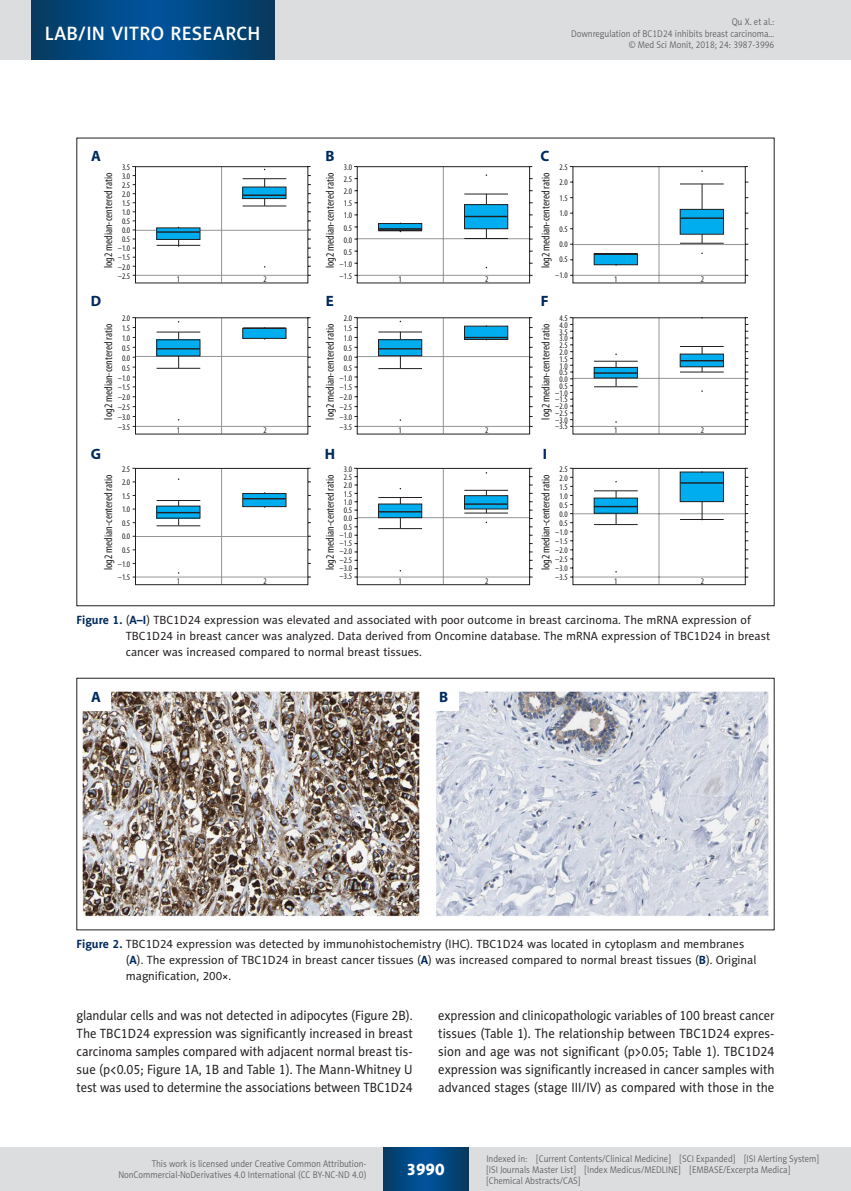
<style>
.page{position:relative;width:851px;height:1191px;background:#fff}
.page>*{position:absolute;margin:0;border:0;box-sizing:border-box;transform-origin:0 0}
.t1{font:19.5px "Naomi Sans EFN Medium";letter-spacing:.015em;color:#fff}
.t2{font:16.5px "Naomi Sans EFN Heavy";color:#fff}
.t3{font:700 15px "Myriad Pro";color:#00295c}
.MSM_Body{font:13.5px/18px "Naomi Sans EFN";letter-spacing:-.005em;color:#231f20;text-align:justify;scale:.93 1}
.MSM_Body-2{font:13.5px/18px "Naomi Sans EFN";letter-spacing:-.005em;color:#231f20;text-align:justify;scale:.94 1}
.MSM_Rycina_tytul{font:12px/15.8px "Naomi Sans EFN";color:#231f20}
.t4{font:condensed 11.4px "Myriad Pro";letter-spacing:-.005em;color:#231f20}
.t5{font:9.75px/11.2px "Naomi Sans EFN Light";color:#57585a;text-align:right;scale:.9 1}
.t6{font:condensed 8.55px/9px "Myriad Pro";color:#231f20;text-align:center}
.s1{font-weight:700;color:#00295c}
</style>
<div class="page">
<svg style="left:132px;top:166px;width:179px;height:118px"></svg>
<svg style="left:354px;top:166px;width:179px;height:118px"></svg>
<svg style="left:569px;top:166px;width:179px;height:118px"></svg>
<svg style="left:132px;top:317px;width:179px;height:118px"></svg>
<svg style="left:354px;top:317px;width:179px;height:118px"></svg>
<svg style="left:569px;top:317px;width:179px;height:118px"></svg>
<svg style="left:132px;top:467px;width:179px;height:118px"></svg>
<svg style="left:354px;top:467px;width:179px;height:118px"></svg>
<svg style="left:569px;top:467px;width:179px;height:118px"></svg>
<img style="left:82px;top:691px;width:687px;height:226px">
<div style="left:77px;top:678px;width:697px;height:252px;border:1px solid #231f20"></div>
<div style="left:81px;top:682px;width:30px;height:28px;background:#fff"></div>
<div style="left:429px;top:682px;width:29px;height:28px;background:#fff"></div>
<div style="left:0;top:1148px;width:850px;height:43px;background:#dcdddf"></div>
<svg style="left:383px;top:1147px;width:85px;height:43px;background:#02477e"></svg>
<div style="left:0;top:0;width:850px;height:60px;background:#dcdddf"></div>
<hr style="left:850px;top:0;width:1px;height:60px;background:#dcdddf">
<svg style="left:32px;top:0;width:242px;height:60px;background:#02477f"></svg>
<h1 class="t1" style="left:45px;top:22px;width:217px">LAB/IN VITRO RESEARCH</h1>
<p class="t5" style="left:571px;top:16px;width:227px">Qu X. et al.:<br>Downregulation of BC1D24 inhibits breast carcinoma… © Med Sci Monit, 2018; 24: 3987-3996</p>
<p class="t3" style="left:91px;top:147px;width:11px">A</p>
<p class="t3" style="left:325px;top:147px;width:11px">B</p>
<p class="t3" style="left:540px;top:147px;width:10px">C</p>
<p class="t4" style="left:102px;top:268px;width:97px;rotate:-90deg">log2 median-centered ratio</p>
<p class="t6" style="left:118px;top:163px;width:14px">3.5<br>3.0<br>2.5<br>2.0<br>1.5<br>1.0<br>0.5<br>0.0<br>0.5 –1.0 –1.5 –2.0 –2.5</p>
<p class="t6" style="left:177px;top:275px;width:5px">1</p>
<p class="t4" style="left:324px;top:268px;width:97px;rotate:-90deg">log2 median-centered ratio</p>
<p class="t6" style="left:339px;top:161px;width:14px;line-height:12.1px">3.0<br>2.5<br>2.0<br>1.5<br>1.0<br>0.5<br>0.0<br>0.5 –1.0 –1.5</p>
<p class="t6" style="left:263px;top:275px;width:5px">2</p>
<p class="t6" style="left:398px;top:275px;width:5px">1</p>
<p class="t4" style="left:539px;top:268px;width:97px;rotate:-90deg">log2 median-centered ratio</p>
<p class="t6" style="left:555px;top:160px;width:14px;line-height:15.5px">2.5<br>2.0<br>1.5<br>1.0<br>0.5<br>0.0<br>0.5 –1.0</p>
<p class="t6" style="left:485px;top:275px;width:5px">2</p>
<p class="t6" style="left:614px;top:275px;width:5px">1</p>
<p class="t6" style="left:700px;top:275px;width:5px">2</p>
<p class="t3" style="left:91px;top:291px;width:12px">D</p>
<p class="t3" style="left:326px;top:291px;width:10px">E</p>
<p class="t3" style="left:541px;top:291px;width:9px">F</p>
<p class="t4" style="left:102px;top:419px;width:97px;rotate:-90deg">log2 median-centered ratio</p>
<p class="t6" style="left:118px;top:313px;width:14px;line-height:9.9px">2.0<br>1.5<br>1.0<br>0.5<br>0.0<br>0.5 –1.0 –1.5 –2.0 –2.5 –3.0 –3.5</p>
<p class="t6" style="left:177px;top:426px;width:5px">1</p>
<p class="t4" style="left:324px;top:419px;width:97px;rotate:-90deg">log2 median-centered ratio</p>
<p class="t6" style="left:339px;top:313px;width:14px;line-height:9.9px">2.0<br>1.5<br>1.0<br>0.5<br>0.0<br>0.5 –1.0 –1.5 –2.0 –2.5 –3.0 –3.5</p>
<p class="t6" style="left:263px;top:426px;width:5px">2</p>
<p class="t6" style="left:398px;top:426px;width:5px">1</p>
<p class="t4" style="left:539px;top:419px;width:97px;rotate:-90deg">log2 median-centered ratio</p>
<p class="t6" style="left:555px;top:315px;width:14px;line-height:6.8px">4.5<br>4.0<br>3.5<br>3.0<br>2.5<br>2.0<br>1.5<br>1.0<br>0.5<br>0.0<br>0.5 –1.0 –1.5 –2.0 –2.5 –3.0 –3.5</p>
<p class="t6" style="left:485px;top:426px;width:5px">2</p>
<p class="t6" style="left:614px;top:426px;width:5px">1</p>
<p class="t6" style="left:700px;top:426px;width:5px">2</p>
<p class="t3" style="left:91px;top:444px;width:12px">G</p>
<p class="t3" style="left:325px;top:444px;width:12px">H</p>
<p class="t3" style="left:542px;top:444px;width:6px">I</p>
<p class="t4" style="left:102px;top:570px;width:97px;rotate:-90deg">log2 median-centered ratio</p>
<p class="t6" style="left:118px;top:462px;width:14px;line-height:13.5px">2.5<br>2.0<br>1.5<br>1.0<br>0.5<br>0.0<br>0.5 –1.0 –1.5</p>
<p class="t6" style="left:177px;top:576px;width:5px">1</p>
<p class="t4" style="left:324px;top:570px;width:97px;rotate:-90deg">log2 median-centered ratio</p>
<p class="t6" style="left:339px;top:465px;width:14px;line-height:8.2px">3.0<br>2.5<br>2.0<br>1.5<br>1.0<br>0.5<br>0.0<br>0.5 –1.0 –1.5 –2.0 –2.5 –3.0 –3.5</p>
<p class="t6" style="left:263px;top:576px;width:5px">2</p>
<p class="t6" style="left:398px;top:576px;width:5px">1</p>
<p class="t4" style="left:539px;top:570px;width:97px;rotate:-90deg">log2 median-centered ratio</p>
<p class="t6" style="left:555px;top:464px;width:14px">2.5<br>2.0<br>1.5<br>1.0<br>0.5<br>0.0<br>0.5 –1.0 –1.5 –2.0 –2.5 –3.0 –3.5</p>
<p class="t6" style="left:485px;top:576px;width:5px">2</p>
<p class="t6" style="left:614px;top:576px;width:5px">1</p>
<p class="t6" style="left:700px;top:576px;width:5px">2</p>
<p class="MSM_Rycina_tytul" style="left:126px;top:612px;width:645px;text-indent:-49px"><span class="s1">Figure 1.</span> (<span class="s1">A–I</span>) TBC1D24 expression was elevated and associated with poor outcome in breast carcinoma. The mRNA expression of<br>TBC1D24 in breast cancer was analyzed. Data derived from Oncomine database. The mRNA expression of TBC1D24 in breast cancer was increased compared to normal breast tissues.</p>
<p class="t3" style="left:91px;top:687px;width:11px">A</p>
<p class="t3" style="left:439px;top:687px;width:11px">B</p>
<p class="MSM_Rycina_tytul" style="left:126px;top:936px;width:632px;text-indent:-49px"><span class="s1">Figure 2.</span> TBC1D24 expression was detected by immunohistochemistry (IHC). TBC1D24 was located in cytoplasm and membranes (<span class="s1">A</span>). The expression of TBC1D24 in breast cancer tissues (<span class="s1">A</span>) was increased compared to normal breast tissues (<span class="s1">B</span>). Original magnification, 200×.</p>
<p class="MSM_Body-2" style="left:77px;top:1006px;width:359px">glandular cells and was not detected in adipocytes (Figure 2B).<br>The TBC1D24 expression was significantly increased in breast carcinoma samples compared with adjacent normal breast tis&shy;sue (p&lt;0.05; Figure 1A, 1B and Table 1). The Mann-Whitney U test was used to determine the associations between TBC1D24</p>
<p class="MSM_Body" style="left:438px;top:1006px;width:363px">expression and clinicopathologic variables of 100 breast cancer tissues (Table 1). The relationship between TBC1D24 expres&shy;sion and age was not significant (p&gt;0.05; Table 1). TBC1D24 expression was significantly increased in cancer samples with advanced stages (stage III/IV) as compared with those in the</p>
<p class="t5" style="left:118px;top:1158px;width:277px">This work is licensed under Creative Common Attribution-<br>NonCommercial-NoDerivatives 4.0 International (CC BY-NC-ND 4.0)</p>
<h2 class="t2" style="left:406px;top:1159px;width:40px">3990</h2>
<p class="t5" style="left:486px;top:1152px;width:371px;text-align:left">Indexed in: [Current Contents/Clinical Medicine] [SCI Expanded] [ISI Alerting System] [ISI Journals Master List] [Index Medicus/MEDLINE] [EMBASE/Excerpta Medica] [Chemical Abstracts/CAS]</p>
</div>
